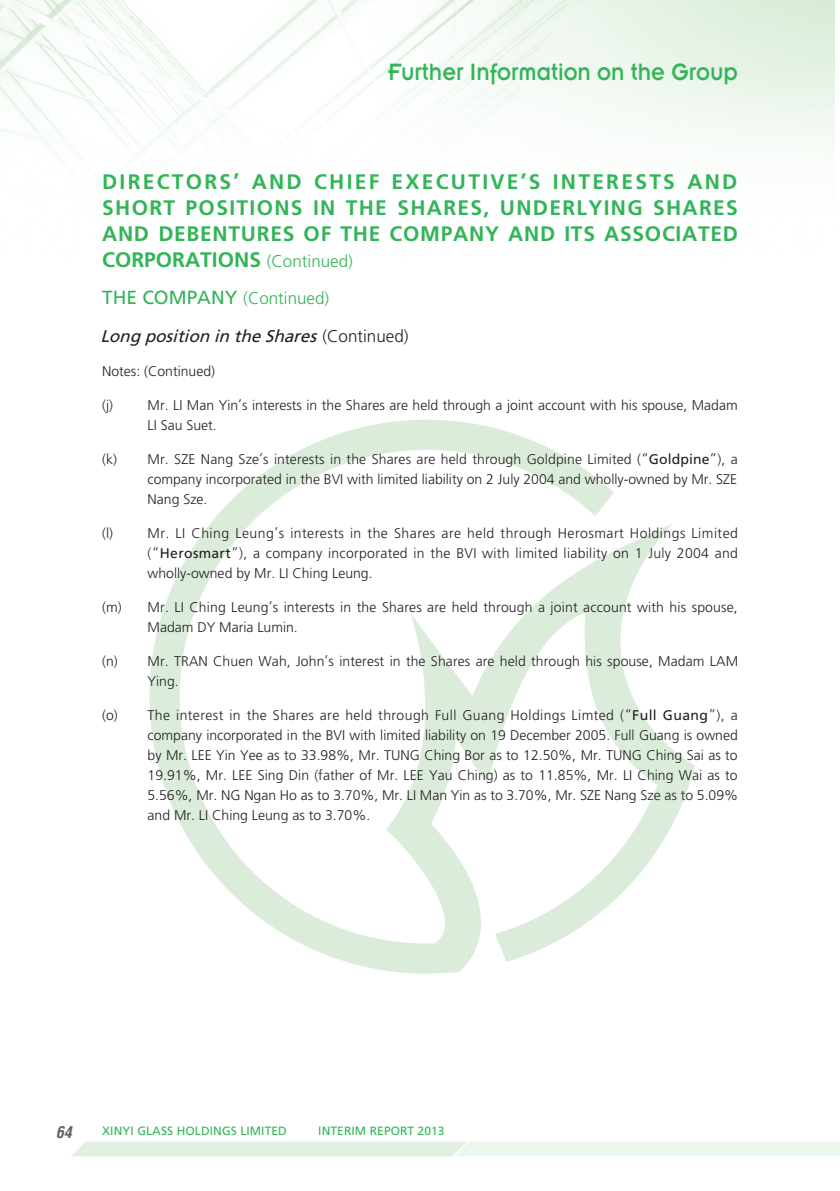
<style>
.page{position:relative;width:840px;height:1191px;background:#fff}
.page>*{position:absolute;margin:0;border:0;box-sizing:border-box;transform-origin:0 0}
.t1{font:26px "Insignia LT Std";color:#32b457;scale:.9 1}
._3__標題{font:700 21px/26px "Frutiger LT Std";letter-spacing:.035em;color:#32b457;text-align:justify}
._1__內文{font:italic 17px "Frutiger LT Std";color:#231f20}
._4__副標題{font:300 17px "Frutiger LT Std";color:#32b457}
.t2{font:italic 700 condensed 16px "Helvetica LT Std";color:#636366}
._2__附註內文{font:300 14px/20px "Frutiger LT Std";color:#231f20}
.t3{font:12px "Frutiger LT Std";letter-spacing:.01em;color:#32b457}
.s1{font-weight:300;font-size:17px}
.s2{font-weight:400;font-size:19px}
.s3{font-weight:300;font-style:normal}
.s4{font-weight:400}
</style>
<div class="page">
<svg style="left:72px;top:1141px;width:767px;height:15px;background:#e8f4e8"></svg>
<img style="left:0;top:0;width:834px;height:158px">
<svg style="left:149px;top:420px;width:545px;height:553px"></svg>
<h1 class="t1" style="left:388px;top:58px;width:390px">Further Information on the Group</h1>
<p class="_3__標題" style="left:102px;top:169px;width:637px">DIRECTORS’ AND CHIEF EXECUTIVE’S INTERESTS AND SHORT POSITIONS IN THE SHARES, UNDERLYING SHARES AND DEBENTURES OF THE COMPANY AND ITS ASSOCIATED CORPORATIONS <span class="s1">(Continued)</span></p>
<p class="_4__副標題" style="left:102px;top:289px;width:228px"><span class="s2">THE COMPANY</span> (Continued)</p>
<p class="_1__內文" style="left:100px;top:326px;width:309px">Long position in the Shares <span class="s3">( C o n t i n u e d )</span></p>
<p class="_2__附註內文" style="left:102px;top:361px;width:114px">Notes: (Continued)</p>
<p class="_2__附註內文" style="left:102px;top:395px;width:12px">(j)</p>
<p class="_2__附註內文" style="left:147px;top:395px;width:591px">Mr. LI Man Yin’s interests in the Shares are held through a joint account with his spouse, Madam<br>LI Sau Suet.</p>
<p class="_2__附註內文" style="left:147px;top:449px;width:591px;text-align:justify;text-indent:-45px">(k) Mr. SZE Nang Sze’s interests in the Shares are held through Goldpine Limited (“<span class="s4">Goldpine</span>”), a company incorporated in the BVI with limited liability on 2 July 2004 and wholly-owned by Mr. SZE Nang Sze.</p>
<p class="_2__附註內文" style="left:102px;top:523px;width:12px">(l)</p>
<p class="_2__附註內文" style="left:147px;top:523px;width:591px;text-align:justify">Mr. LI Ching Leung’s interests in the Shares are held through Herosmart Holdings Limited (“<span class="s4">Herosmart</span>”), a company incorporated in the BVI with limited liability on 1 July 2004 and wholly-owned by Mr. LI Ching Leung.</p>
<p class="_2__附註內文" style="left:147px;top:597px;width:591px;text-indent:-45px">(m) Mr. LI Ching Leung’s interests in the Shares are held through a joint account with his spouse,<br>Madam DY Maria Lumin.</p>
<p class="_2__附註內文" style="left:147px;top:651px;width:591px;text-indent:-45px">(n) Mr. TRAN Chuen Wah, John’s interest in the Shares are held through his spouse, Madam LAM<br>Ying.</p>
<p class="_2__附註內文" style="left:147px;top:705px;width:591px;text-align:justify;text-indent:-45px">(o) The interest in the Shares are held through Full Guang Holdings Limted (“<span class="s4">Full Guang</span>”), a company incorporated in the BVI with limited liability on 19 December 2005. Full Guang is owned by Mr. LEE Yin Yee as to 33.98%, Mr. TUNG Ching Bor as to 12.50%, Mr. TUNG Ching Sai as to 19.91%, Mr. LEE Sing Din (father of Mr. LEE Yau Ching) as to 11.85%, Mr. LI Ching Wai as to 5.56%, Mr. NG Ngan Ho as to 3.70%, Mr. LI Man Yin as to 3.70%, Mr. SZE Nang Sze as to 5.09% and Mr. LI Ching Leung as to 3.70%.</p>
<p class="t2" style="left:56px;top:1121px;width:17px">64</p>
<p class="t3" style="left:102px;top:1124px;width:186px">XINYI GLASS HOLDINGS LIMITED</p>
<p class="t3" style="left:318px;top:1124px;width:128px">INTERIM REPORT 2013</p>
</div>
